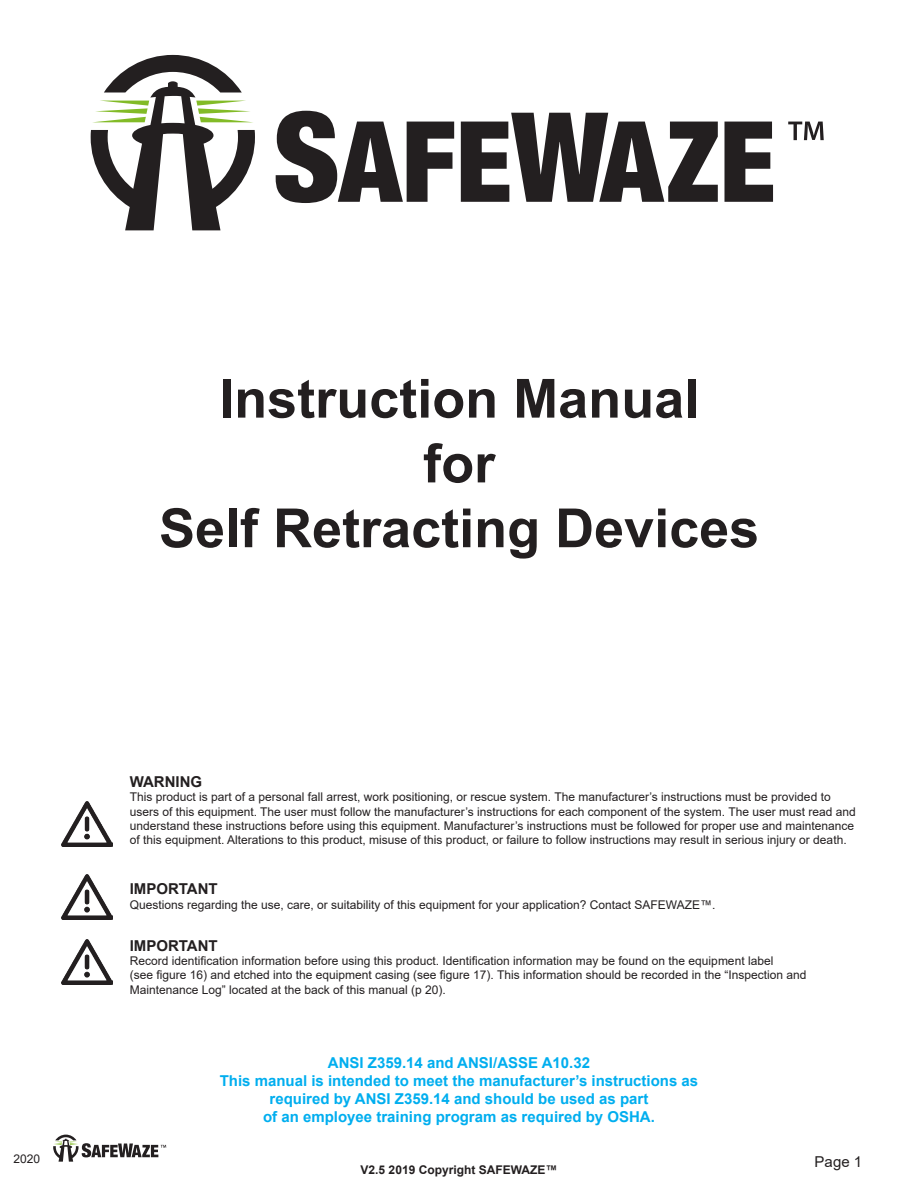
<style>
.page{position:relative;width:918px;height:1188px;background:#fff}
.page>*{position:absolute;margin:0;border:0;box-sizing:border-box;transform-origin:0 0}
.t1{font:700 54px "Arial";color:#231f20}
.t2{font:700 15px "Arial";color:#00aeef}
.t3{font:700 15px "Arial";color:#231f20}
.t4{font:15px "Arial";color:#231f20}
.t5{font:12px/14.4px "Arial";color:#231f20}
.t6{font:700 12px "Arial";color:#231f20}
</style>
<div class="page">
<svg style="left:53px;top:1135px;width:113px;height:27px"></svg>
<img style="left:61px;top:802px;width:51px;height:44px">
<img style="left:61px;top:875px;width:51px;height:45px">
<img style="left:61px;top:940px;width:51px;height:45px">
<svg style="left:91px;top:55px;width:164px;height:175px"></svg>
<svg style="left:276px;top:111px;width:178px;height:92px"></svg>
<svg style="left:461px;top:113px;width:257px;height:89px"></svg>
<svg style="left:724px;top:122px;width:49px;height:80px"></svg>
<svg style="left:788px;top:122px;width:36px;height:18px"></svg>
<p class="t5" style="left:14px;top:1152px;width:28px">2020</p>
<p class="t1" style="left:219px;top:361px;width:482px">Instruction Manual</p>
<p class="t1" style="left:423px;top:425px;width:73px">for</p>
<p class="t1" style="left:159px;top:490px;width:602px">Self Retracting Devices</p>
<p class="t3" style="left:130px;top:771px;width:74px">WARNING</p>
<p class="t5" style="left:130px;top:790px;width:728px">This product is part of a personal fall arrest, work positioning, or rescue system. The manufacturer’s instructions must be provided to users of this equipment. The user must follow the manufacturer’s instructions for each component of the system. The user must read and understand these instructions before using this equipment. Manufacturer’s instructions must be followed for proper use and maintenance of this equipment. Alterations to this product, misuse of this product, or failure to follow instructions may result in serious injury or death.</p>
<p class="t3" style="left:130px;top:878px;width:90px">IMPORTANT</p>
<p class="t5" style="left:130px;top:897px;width:587px">Questions regarding the use, care, or suitability of this equipment for your application? Contact SAFEWAZE™.</p>
<p class="t3" style="left:130px;top:935px;width:90px">IMPORTANT</p>
<p class="t5" style="left:130px;top:953px;width:645px">Record identification information before using this product. Identification information may be found on the equipment label</p>
<p class="t5" style="left:130px;top:968px;width:678px">(see figure 16) and etched into the equipment casing (see figure 17). This information should be recorded in the “Inspection and<br>Maintenance Log” located at the back of this manual (p 20).</p>
<p class="t2" style="left:328px;top:1052px;width:264px">ANSI Z359.14 and ANSI/ASSE A10.32</p>
<p class="t2" style="left:220px;top:1070px;width:480px">This manual is intended to meet the manufacturer’s instructions as</p>
<p class="t2" style="left:270px;top:1088px;width:380px">required by ANSI Z359.14 and should be used as part</p>
<p class="t2" style="left:263px;top:1106px;width:393px">of an employee training program as required by OSHA.</p>
<p class="t6" style="left:361px;top:1161px;width:198px">V2.5 2019 Copyright SAFEWAZE™</p>
<p class="t4" style="left:815px;top:1151px;width:49px">Page 1</p>
</div>
